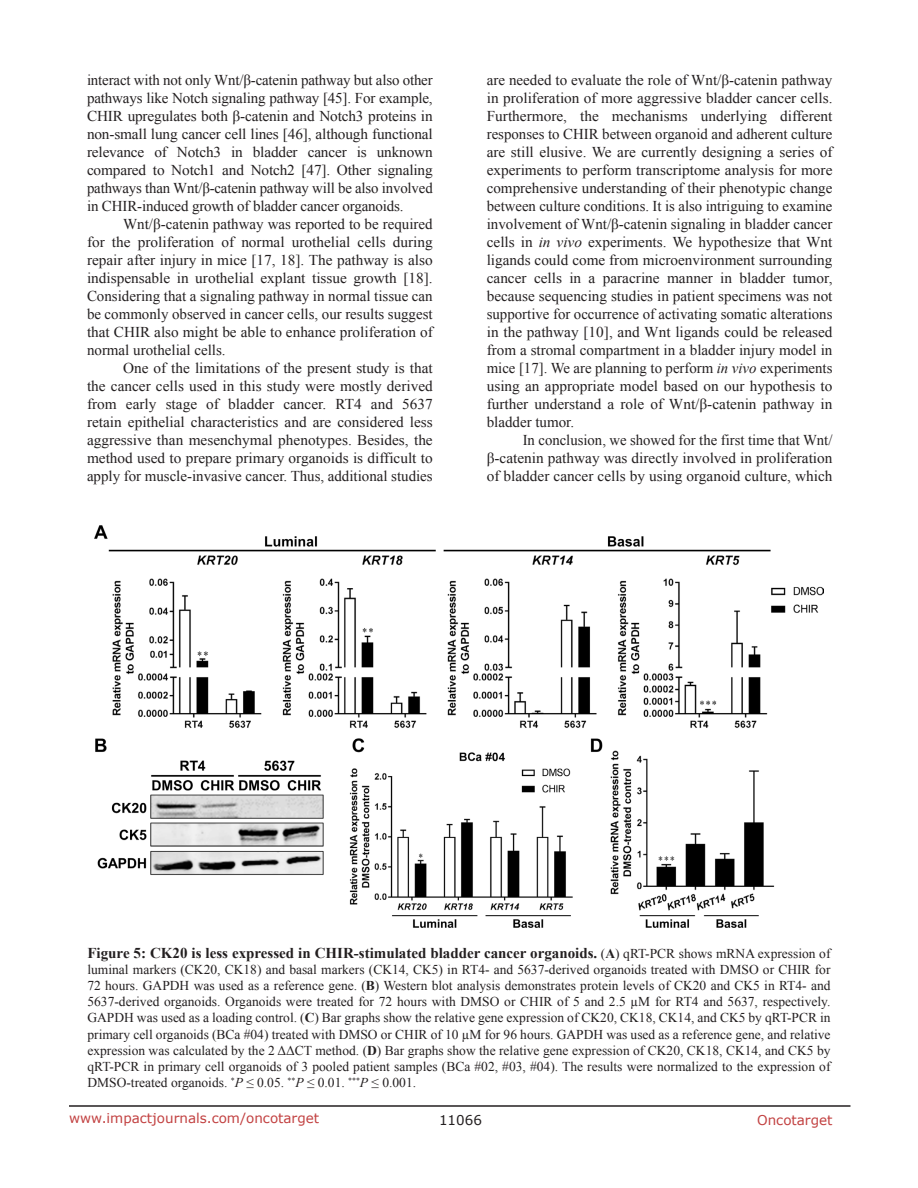
<style>
.page{position:relative;width:918px;height:1188px;background:#fff}
.page>*{position:absolute;margin:0;border:0;box-sizing:border-box;transform-origin:0 0}
.BodyText{font:15px/18px "Times New Roman";color:#231f20;text-align:justify}
.Figuretrx{font:700 15px "Times New Roman";color:#231f20}
.Figuretrx-2{font:13.5px/16.2px "Times New Roman";color:#231f20;text-align:justify}
.t1{font:13.5px "Verdana";color:#c24141}
.t2{font:13.5px "Verdana";color:#231f20}
.s1{font-style:italic}
.s2{font-weight:400;font-size:13.5px}
.s3{font-size:13.5px}
.s4{font-weight:700}
</style>
<div class="page">
<hr style="left:69px;top:1105px;width:781px;height:2px;background:#231f20">
<img style="left:94px;top:525px;width:730px;height:403px">
<p class="BodyText" style="left:87px;top:71px;width:347px">interact with not only Wnt/β-catenin pathway but also other pathways like Notch signaling pathway [45]. For example, CHIR upregulates both β-catenin and Notch3 proteins in non-small lung cancer cell lines [46], although functional relevance of Notch3 in bladder cancer is unknown compared to Notch1 and Notch2 [47]. Other signaling pathways than Wnt/β-catenin pathway will be also involved in CHIR-induced growth of bladder cancer organoids.</p>
<p class="BodyText" style="left:87px;top:215px;width:347px;text-indent:36px">Wnt/β-catenin pathway was reported to be required for the proliferation of normal urothelial cells during repair after injury in mice [17, 18]. The pathway is also indispensable in urothelial explant tissue growth [18].<br>Considering that a signaling pathway in normal tissue can be commonly observed in cancer cells, our results suggest that CHIR also might be able to enhance proliferation of normal urothelial cells.</p>
<p class="BodyText" style="left:87px;top:359px;width:347px;text-indent:36px">One of the limitations of the present study is that the cancer cells used in this study were mostly derived from early stage of bladder cancer. RT4 and 5637 retain epithelial characteristics and are considered less aggressive than mesenchymal phenotypes. Besides, the method used to prepare primary organoids is difficult to apply for muscle-invasive cancer. Thus, additional studies</p>
<p class="BodyText" style="left:487px;top:71px;width:347px">are needed to evaluate the role of Wnt/β-catenin pathway in proliferation of more aggressive bladder cancer cells.<br>Furthermore, the mechanisms underlying different responses to CHIR between organoid and adherent culture are still elusive. We are currently designing a series of experiments to perform transcriptome analysis for more comprehensive understanding of their phenotypic change between culture conditions. It is also intriguing to examine involvement of Wnt/β-catenin signaling in bladder cancer cells in <span class="s1">in vivo</span> experiments. We hypothesize that Wnt ligands could come from microenvironment surrounding cancer cells in a paracrine manner in bladder tumor, because sequencing studies in patient specimens was not supportive for occurrence of activating somatic alterations in the pathway [10], and Wnt ligands could be released from a stromal compartment in a bladder injury model in mice [17]. We are planning to perform <span class="s1">in vivo</span> experiments using an appropriate model based on our hypothesis to further understand a role of Wnt/β-catenin pathway in bladder tumor.</p>
<p class="BodyText" style="left:487px;top:431px;width:347px;text-indent:36px">In conclusion, we showed for the first time that Wnt/ β-catenin pathway was directly involved in proliferation of bladder cancer cells by using organoid culture, which</p>
<p class="Figuretrx" style="left:87px;top:942px;width:745px">Figure 5: CK20 is less expressed in CHIR-stimulated bladder cancer organoids. <span class="s2">(</span><span class="s3">A</span><span class="s2">) qRT-PCR shows mRNA expression of</span></p>
<p class="Figuretrx-2" style="left:87px;top:961px;width:745px">luminal markers (CK20, CK18) and basal markers (CK14, CK5) in RT4- and 5637-derived organoids treated with DMSO or CHIR for 72 hours. GAPDH was used as a reference gene. (<span class="s4">B</span>) Western blot analysis demonstrates protein levels of CK20 and CK5 in RT4- and 5637-derived organoids. Organoids were treated for 72 hours with DMSO or CHIR of 5 and 2.5 µM for RT4 and 5637, respectively.<br>GAPDH was used as a loading control. (<span class="s4">C</span>) Bar graphs show the relative gene expression of CK20, CK18, CK14, and CK5 by qRT-PCR in primary cell organoids (BCa #04) treated with DMSO or CHIR of 10 µM for 96 hours. GAPDH was used as a reference gene, and relative expression was calculated by the 2 ΔΔCT method. (<span class="s4">D</span>) Bar graphs show the relative gene expression of CK20, CK18, CK14, and CK5 by qRT-PCR in primary cell organoids of 3 pooled patient samples (BCa #02, #03, #04). The results were normalized to the expression of DMSO-treated organoids. <sup>*</sup><span class="s1">P</span> ≤ 0.05. <sup>**</sup><span class="s1">P</span> ≤ 0.01. <sup>***</sup><span class="s1">P</span> ≤ 0.001.</p>
<p class="t1" style="left:69px;top:1109px;width:252px">www.impactjournals.com/oncotarget</p>
<p class="t2" style="left:439px;top:1111px;width:44px">11066</p>
<p class="t1" style="left:757px;top:1111px;width:77px">Oncotarget</p>
</div>
